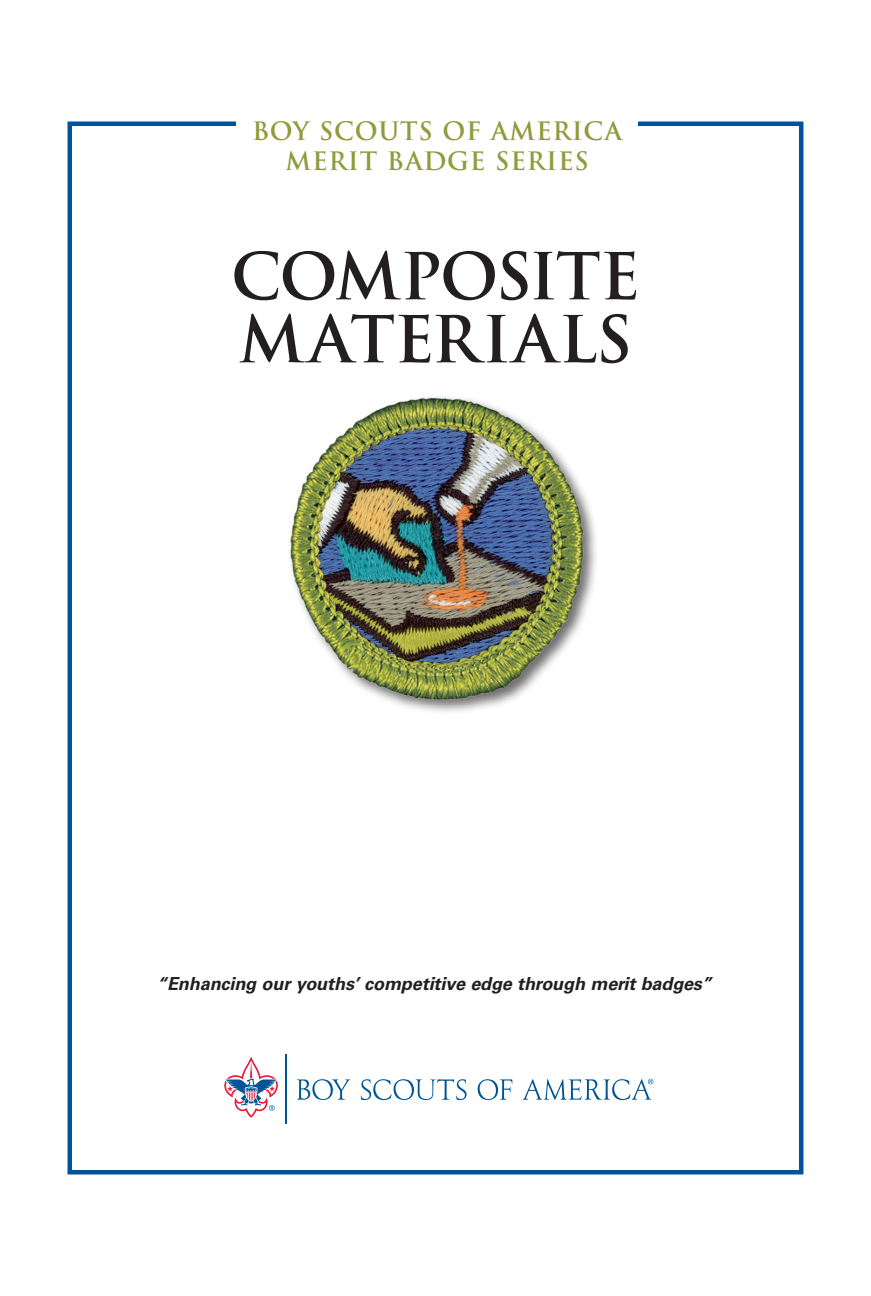
<style>
.page{position:relative;width:871px;height:1296px;background:#fff}
.page>*{position:absolute;margin:0;border:0;box-sizing:border-box;transform-origin:0 0}
.Title{font:700 63px/63px "Trajan Pro";letter-spacing:-.02em;color:#231f20}
.t1{font:700 24.75px "Trajan Pro";letter-spacing:.03em;color:#919a3c}
.Captions{font:italic 700 18px "Univers LT Std";letter-spacing:-.005em;color:#231f20}
</style>
<div class="page">
<div style="left:68px;top:122px;width:735px;height:1052px;border:4px solid #01519b"></div>
<svg style="left:297px;top:1079px;width:53px;height:21px"></svg>
<svg style="left:361px;top:1079px;width:105px;height:21px"></svg>
<svg style="left:478px;top:1079px;width:34px;height:21px"></svg>
<svg style="left:523px;top:1079px;width:130px;height:21px"></svg>
<svg style="left:224px;top:1057px;width:54px;height:61px"></svg>
<hr style="left:285px;top:1054px;width:2px;height:69px;background:#005595">
<div style="left:236px;top:107px;width:402px;height:77px;background:#fff"></div>
<img style="left:290px;top:397px;width:306px;height:312px">
<p class="t1" style="left:252px;top:116px;width:371px">BOY SCOUTS OF AMERICA</p>
<p class="t1" style="left:285px;top:145px;width:305px">MERIT BADGE SERIES</p>
<p class="Title" style="left:231px;top:246px;width:410px">COMPOSITE<br>MATERIALS</p>
<p class="Captions" style="left:157px;top:974px;width:556px">“Enhancing our youths’ competitive edge through merit badges”</p>
</div>
